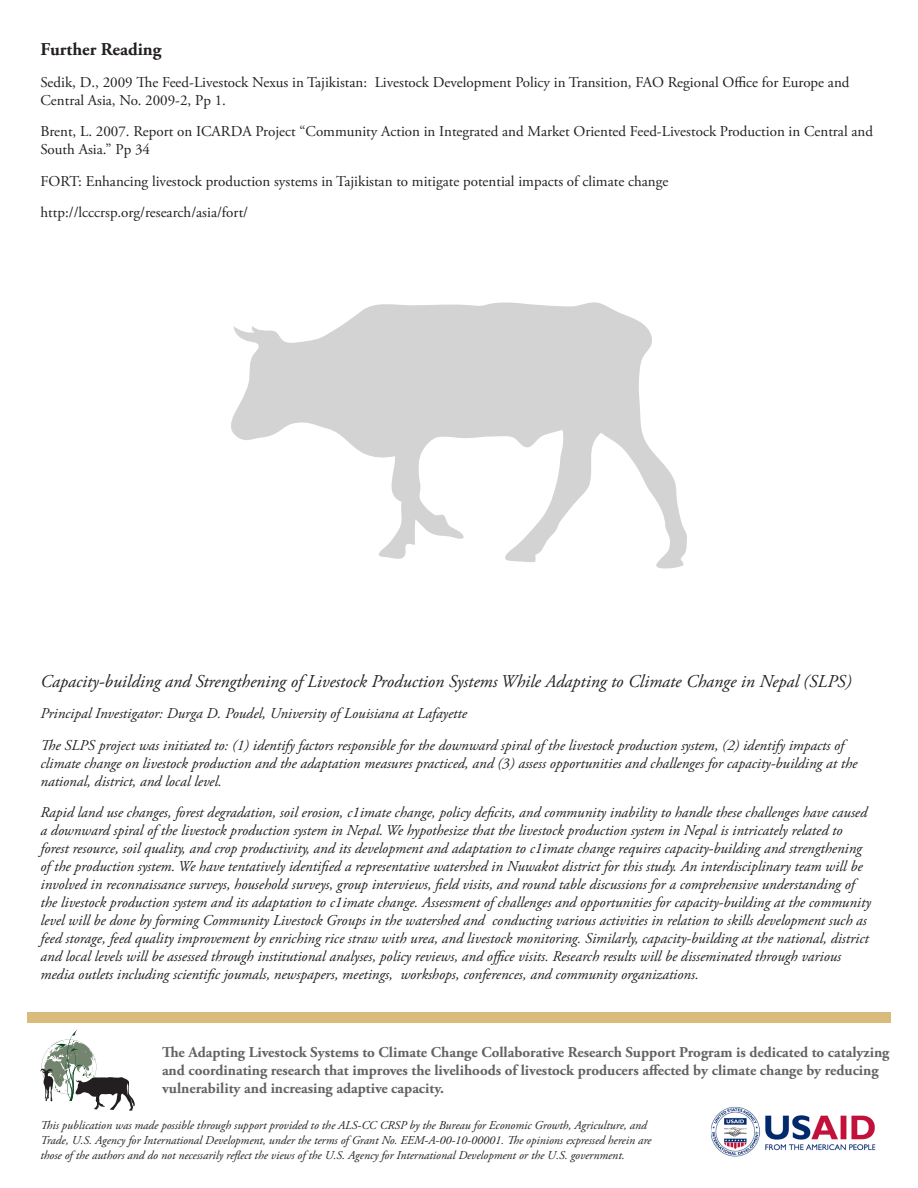
<style>
.page{position:relative;width:918px;height:1188px;background:#fff}
.page>*{position:absolute;margin:0;border:0;box-sizing:border-box;transform-origin:0 0}
.t1{font:italic 18px "Adobe Garamond Pro";color:#231f20}
.t2{font:700 18px "Adobe Garamond Pro";color:#231f20}
.t3{font:italic 15px/18px "Adobe Garamond Pro";color:#231f20}
.t4{font:15px/18px "Adobe Garamond Pro";color:#231f20}
.t5{font:700 15px/18px "Adobe Garamond Pro";color:#636366}
.t6{font:italic 12px/15px "Adobe Garamond Pro";color:#231f20}
</style>
<div class="page">
<div style="left:27px;top:1012px;width:864px;height:11px;background:#d9bb7b"></div>
<svg style="left:40px;top:1029px;width:95px;height:82px"></svg>
<img style="left:710px;top:1106px;width:166px;height:51px">
<svg style="left:231px;top:302px;width:456px;height:267px"></svg>
<p class="t2" style="left:40px;top:39px;width:122px">Further Reading</p>
<p class="t4" style="left:40px;top:73px;width:811px">Sedik, D., 2009 The Feed-Livestock Nexus in Tajikistan: Livestock Development Policy in Transition, FAO Regional Office for Europe and<br>Central Asia, No. 2009-2, Pp 1.</p>
<p class="t4" style="left:40px;top:123px;width:834px">Brent, L. 2007. Report on ICARDA Project “Community Action in Integrated and Market Oriented Feed-Livestock Production in Central and<br>South Asia.” Pp 34</p>
<p class="t4" style="left:40px;top:172px;width:629px">FORT: Enhancing livestock production systems in Tajikistan to mitigate potential impacts of climate change</p>
<p class="t4" style="left:40px;top:204px;width:209px">http://lcccrsp.org/research/asia/fort/</p>
<p class="t1" style="left:40px;top:670px;width:813px">Capacity-building and Strengthening of Livestock Production Systems While Adapting to Climate Change in Nepal (SLPS)</p>
<p class="t3" style="left:40px;top:705px;width:428px">Principal Investigator: Durga D. Poudel, University of Louisiana at Lafayette</p>
<p class="t3" style="left:40px;top:737px;width:818px">The SLPS project was initiated to: (1) identify factors responsible for the downward spiral of the livestock production system, (2) identify impacts of climate change on livestock production and the adaptation measures practiced, and (3) assess opportunities and challenges for capacity-building at the national, district, and local level.</p>
<p class="t3" style="left:40px;top:804px;width:832px">Rapid land use changes, forest degradation, soil erosion, c1imate change, policy deficits, and community inability to handle these challenges have caused a downward spiral of the livestock production system in Nepal. We hypothesize that the livestock production system in Nepal is intricately related to forest resource, soil quality, and crop productivity, and its development and adaptation to c1imate change requires capacity-building and strengthening of the production system. We have tentatively identified a representative watershed in Nuwakot district for this study. An interdisciplinary team will be involved in reconnaissance surveys, household surveys, group interviews, field visits, and round table discussions for a comprehensive understanding of the livestock production system and its adaptation to c1imate change. Assessment of challenges and opportunities for capacity-building at the community level will be done by forming Community Livestock Groups in the watershed and conducting various activities in relation to skills development such as feed storage, feed quality improvement by enriching rice straw with urea, and livestock monitoring. Similarly, capacity-building at the national, district and local levels will be assessed through institutional analyses, policy reviews, and office visits. Research results will be disseminated through various media outlets including scientific joumals, newspapers, meetings, workshops, conferences, and community organizations.</p>
<p class="t5" style="left:162px;top:1044px;width:729px">The Adapting Livestock Systems to Climate Change Collaborative Research Support Program is dedicated to catalyzing and coordinating research that improves the livelihoods of livestock producers affected by climate change by reducing vulnerability and increasing adaptive capacity.</p>
<p class="t6" style="left:40px;top:1118px;width:612px">This publication was made possible through support provided to the ALS-CC CRSP by the Bureau for Economic Growth, Agriculture, and<br>Trade, U.S. Agency for International Development, under the terms of Grant No. EEM-A-00-10-00001. The opinions expressed herein are those of the authors and do not necessarily reflect the views of the U.S. Agency for International Development or the U.S. government.</p>
</div>
